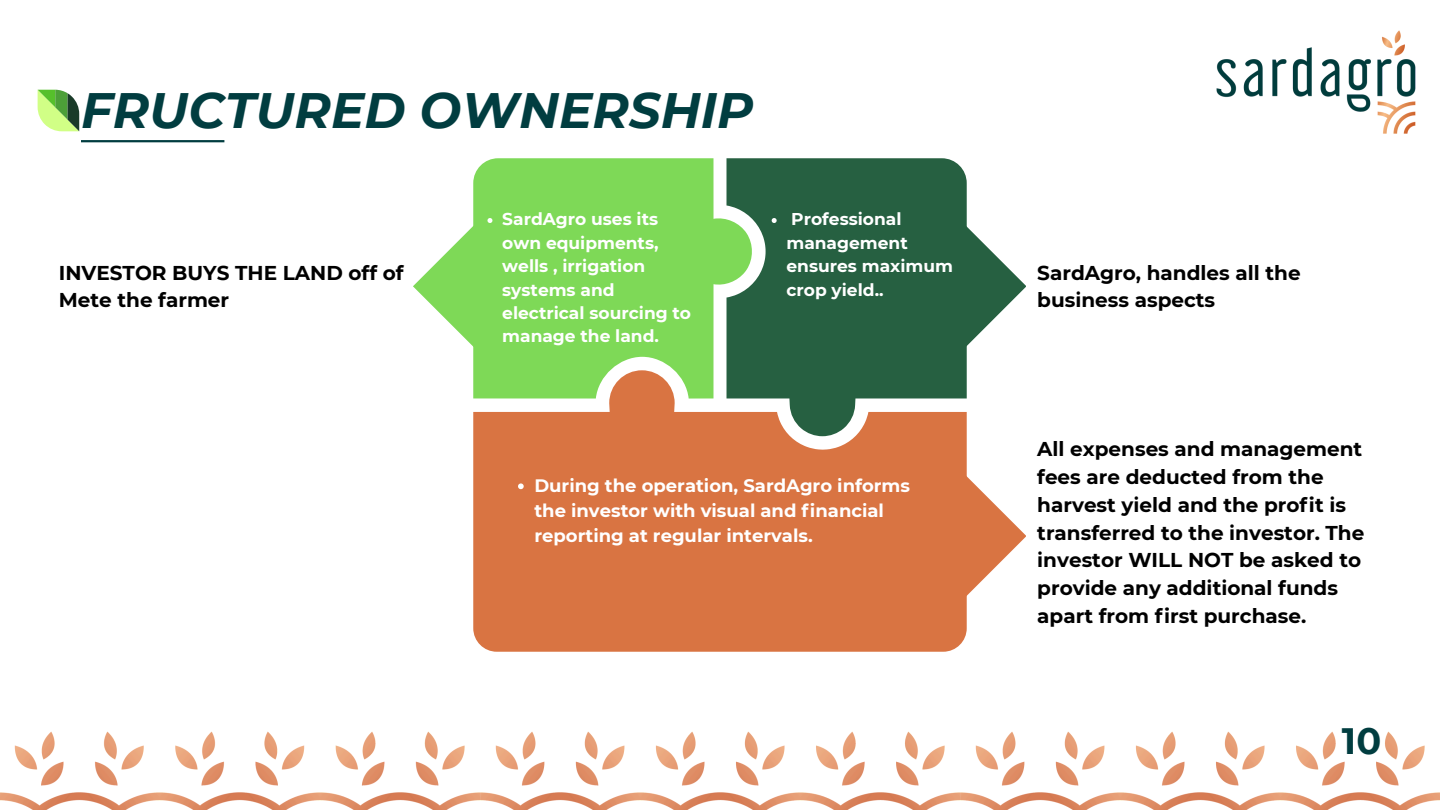
<style>
.page{position:relative;width:1440px;height:810px;background:#fff}
.page>*{position:absolute;margin:0;border:0;box-sizing:border-box;transform-origin:0 0}
.t1{font:italic 700 49.7px "Montserrat";color:#013d40}
.t2{font:700 36.7px "Montserrat";color:#013d40}
.t3{font:700 20px/27.8px "Montserrat";color:#000}
.t4{font:700 18px/24.9px "Montserrat";color:#fff}
.t5{font:700 17.1px/23.5px "Montserrat";color:#fff}
</style>
<div class="page">
<img style="left:1216px;top:30px;width:200px;height:104px">
<hr style="left:81px;top:140px;width:143px;height:2px;background:#013d40">
<svg style="left:967px;top:227px;width:59px;height:119px"></svg>
<svg style="left:967px;top:476px;width:59px;height:120px"></svg>
<div style="left:473px;top:399px;width:494px;height:253px;background:#d97442"></div>
<svg style="left:727px;top:158px;width:240px;height:278px;background:#3e6b4c"></svg>
<svg style="left:473px;top:158px;width:281px;height:241px;background:#87ce67"></svg>
<svg style="left:413px;top:218px;width:243px;height:129px;background:#8fde6d"></svg>
<svg style="left:772px;top:218px;width:5px;height:5px"></svg>
<svg style="left:518px;top:483px;width:6px;height:6px"></svg>
<svg style="left:38px;top:90px;width:41px;height:41px;background:#96c672"></svg>
<img style="left:0;top:731px;width:1440px;height:79px">
<p class="t1" style="left:81px;top:80px;width:674px">FRUCTURED OWNERSHIP</p>
<p class="t3" style="left:59px;top:258px;width:346px">INVESTOR BUYS THE LAND off of<br>Mete the farmer</p>
<p class="t5" style="left:502px;top:207px;width:190px">SardAgro uses its own equipments, wells , irrigation systems and electrical sourcing to manage the land.</p>
<p class="t5" style="left:786px;top:207px;width:168px">Professional management ensures maximum crop yield..</p>
<p class="t4" style="left:534px;top:473px;width:377px">During the operation, SardAgro informs the investor with visual and financial reporting at regular intervals.</p>
<h2 class="t3" style="left:1037px;top:258px;width:265px">SardAgro, handles all the business aspects</h2>
<h2 class="t3" style="left:1037px;top:435px;width:329px">All expenses and management fees are deducted from the harvest yield and the profit is transferred to the investor. The investor WILL NOT be asked to provide any additional funds apart from first purchase.</h2>
<p class="t2" style="left:1342px;top:718px;width:41px">10</p>
</div>
